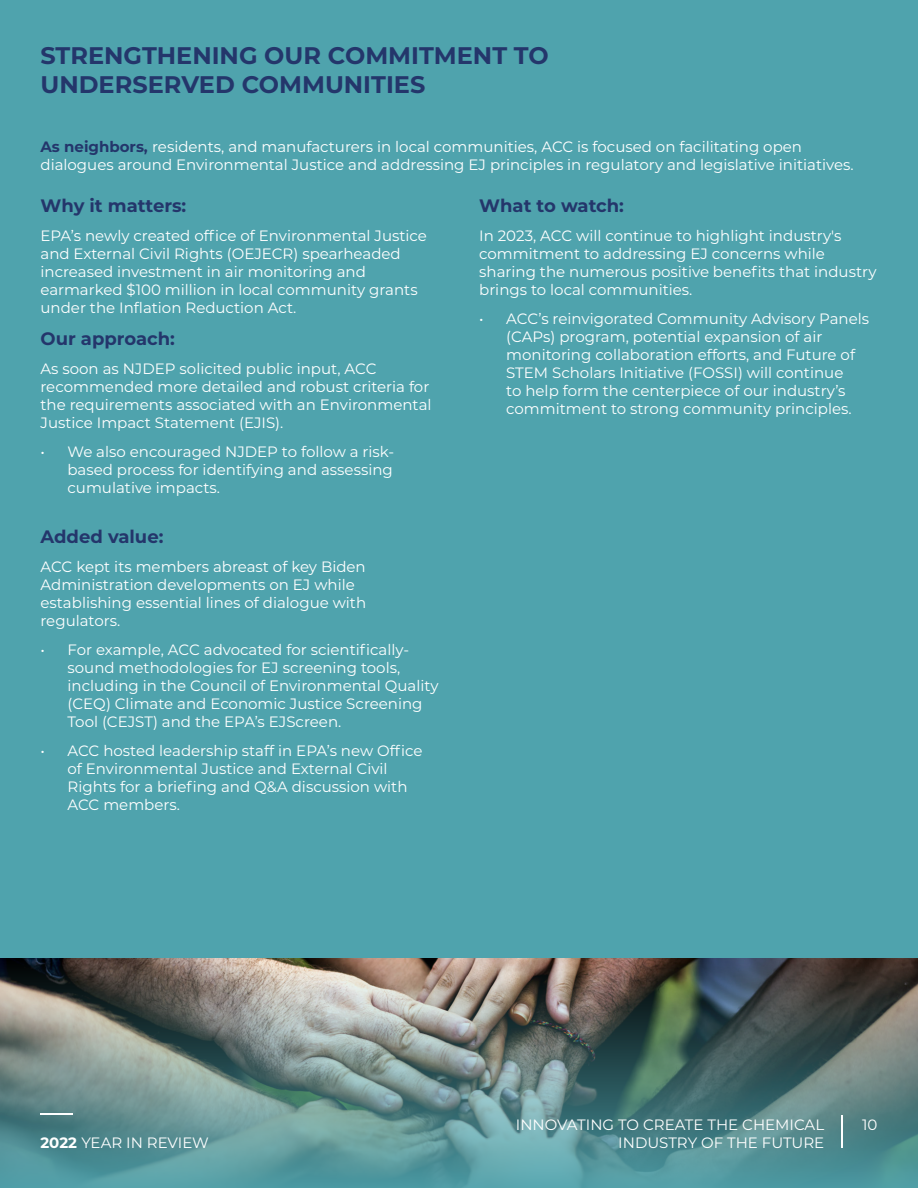
<style>
.page{position:relative;width:918px;height:1188px;background:#4fa3ad}
.page>*{position:absolute;margin:0;border:0;box-sizing:border-box;transform-origin:0 0}
.t1{font:700 24px/28.8px "Montserrat";color:#24366b}
.t2{font:700 18px "Montserrat";color:#24366b}
.t3{font:15px/18px "Montserrat";color:#fff}
.s1{font-weight:700;color:#24366b}
.s2{font-weight:700}
</style>
<div class="page">
<img style="left:0;top:958px;width:918px;height:230px">
<hr style="left:40px;top:1114px;width:33px;height:1px;background:#fff">
<hr style="left:841px;top:1115px;width:1px;height:33px;background:#fff">
<p class="t1" style="left:40px;top:40px;width:510px">STRENGTHENING OUR COMMITMENT TO<br>UNDERSERVED COMMUNITIES</p>
<p class="t3" style="left:40px;top:137px;width:815px"><span class="s1">As neighbors,</span> residents, and manufacturers in local communities, ACC is focused on facilitating open dialogues around Environmental Justice and addressing EJ principles in regulatory and legislative initiatives.</p>
<p class="t2" style="left:40px;top:193px;width:147px">Why it matters:</p>
<p class="t3" style="left:40px;top:226px;width:388px">EPA’s newly created office of Environmental Justice and External Civil Rights (OEJECR) spearheaded increased investment in air monitoring and earmarked $100 million in local community grants under the Inflation Reduction Act.</p>
<p class="t2" style="left:40px;top:326px;width:136px">Our approach:</p>
<p class="t3" style="left:40px;top:359px;width:393px">As soon as NJDEP solicited public input, ACC recommended more detailed and robust criteria for the requirements associated with an Environmental Justice Impact Statement (EJIS).</p>
<p class="t3" style="left:68px;top:442px;width:328px;text-align:justify;text-indent:-27px">• We also encouraged NJDEP to follow a risk&shy;based process for identifying and assessing cumulative impacts.</p>
<p class="t2" style="left:40px;top:524px;width:124px">Added value:</p>
<p class="t3" style="left:40px;top:557px;width:327px">ACC kept its members abreast of key Biden Administration developments on EJ while establishing essential lines of dialogue with regulators.</p>
<p class="t3" style="left:68px;top:640px;width:372px;text-indent:-27px">• For example, ACC advocated for scientifically&shy;sound methodologies for EJ screening tools, including in the Council of Environmental Quality (CEQ) Climate and Economic Justice Screening Tool (CEJST) and the EPA’s EJScreen.</p>
<p class="t3" style="left:68px;top:741px;width:357px;text-indent:-27px">• ACC hosted leadership staff in EPA’s new Office of Environmental Justice and External Civil Rights for a briefing and Q&amp;A discussion with ACC members.</p>
<p class="t2" style="left:479px;top:193px;width:146px">What to watch:</p>
<p class="t3" style="left:479px;top:226px;width:399px">In 2023, ACC will continue to highlight industry's commitment to addressing EJ concerns while sharing the numerous positive benefits that industry brings to local communities.</p>
<p class="t3" style="left:506px;top:309px;width:364px;text-indent:-27px">• ACC’s reinvigorated Community Advisory Panels (CAPs) program, potential expansion of air monitoring collaboration efforts, and Future of STEM Scholars Initiative (FOSSI) will continue<br>to help form the centerpiece of our industry’s commitment to strong community principles.</p>
<p class="t3" style="left:40px;top:1133px;width:170px"><span class="s2">2022</span> YEAR IN REVIEW</p>
<p class="t3" style="left:516px;top:1115px;width:310px">INNOVATING TO CREATE THE CHEMICAL</p>
<p class="t3" style="left:618px;top:1133px;width:207px">INDUSTRY OF THE FUTURE</p>
<p class="t3" style="left:862px;top:1115px;width:17px">10</p>
</div>
